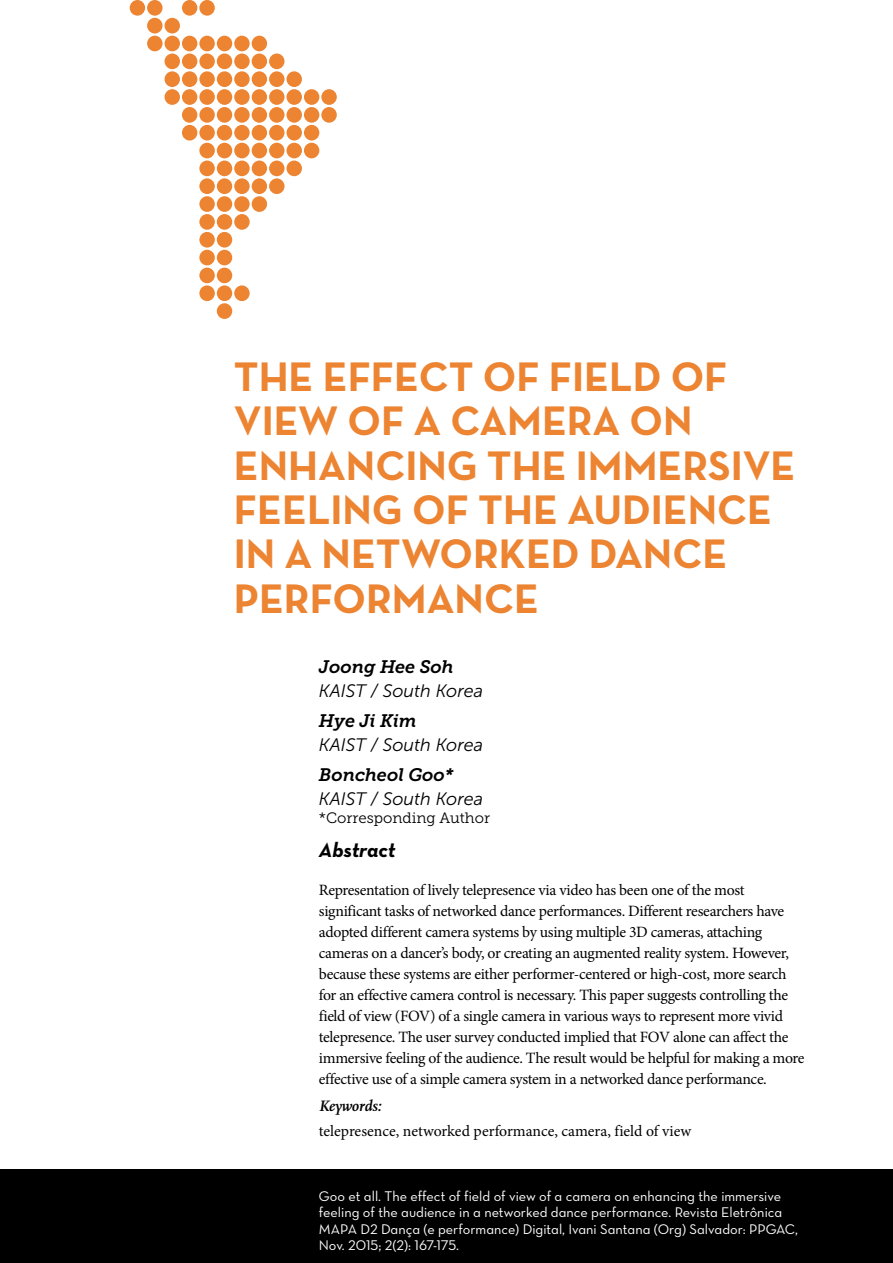
<style>
.page{position:relative;width:893px;height:1263px;background:#fff}
.page>*{position:absolute;margin:0;border:0;box-sizing:border-box;transform-origin:0 0}
.Titulo_Tema{font:700 42px/44.4px "Neutra Text";color:#ec8432}
.Titulo_Abstract{font:21px "Neutra Text Bold Italic Alt";color:#000}
.Nome_autores{font:italic 18px/24px "Museo Sans 300";color:#000}
.Ingles_Abstract{font:15.75px/21px "Minion Pro";letter-spacing:-.02em;color:#000}
.Resumo{font:15.75px "Minion Pro";color:#000}
.Titulo_keywords{font:italic 700 15.75px "Scala";color:#000}
.Sobre_autores{font:15px "Museo Slab 300";color:#000}
.Referencia_primeira{font:14.25px/16.5px "Neutra Text Book Alt";color:#fff}
.s1{font-family:"Museo Slab 700"}
</style>
<div class="page">
<div style="left:0;top:1169px;width:893px;height:94px;background:#000"></div>
<svg style="left:130px;top:0;width:207px;height:319px"></svg>
<p class="Titulo_Tema" style="left:234px;top:353px;width:563px">THE EFFECT OF FIELD OF<br>VIEW OF A CAMERA ON<br>ENHANCING THE IMMERSIVE<br>FEELING OF THE AUDIENCE<br>IN A NETWORKED DANCE<br>PERFORMANCE</p>
<p class="Nome_autores" style="left:319px;top:654px;width:166px"><span class="s1">Joong Hee Soh<br></span>KAIST / South Korea</p>
<p class="Nome_autores" style="left:319px;top:709px;width:166px"><span class="s1">Hye Ji Kim<br></span>KAIST / South Korea</p>
<p class="Nome_autores" style="left:319px;top:763px;width:166px"><span class="s1">Boncheol Goo*<br></span>KAIST / South Korea</p>
<p class="Sobre_autores" style="left:319px;top:809px;width:173px">*Corresponding Author</p>
<p class="Titulo_Abstract" style="left:319px;top:836px;width:78px">Abstract</p>
<p class="Ingles_Abstract" style="left:319px;top:879px;width:487px">Representation of lively telepresence via video has been one of the most significant tasks of networked dance performances. Different researchers have adopted different camera systems by using multiple 3D cameras, attaching cameras on a dancer’s body, or creating an augmented reality system. However, because these systems are either performer-centered or high-cost, more search for an effective camera control is necessary. This paper suggests controlling the field of view (FOV) of a single camera in various ways to represent more vivid telepresence. The user survey conducted implied that FOV alone can affect the immersive feeling of the audience. The result would be helpful for making a more effective use of a simple camera system in a networked dance performance.</p>
<p class="Titulo_keywords" style="left:319px;top:1097px;width:64px">Keywords:</p>
<p class="Resumo" style="left:319px;top:1121px;width:374px">telepresence, networked performance, camera, field of view</p>
<p class="Referencia_primeira" style="left:319px;top:1187px;width:481px">Goo et all. The effect of field of view of a camera on enhancing the immersive feeling of the audience in a networked dance performance. Revista Eletrônica MAPA D2 Dança (e performance) Digital, Ivani Santana (Org) Salvador: PPGAC, Nov. 2015; 2(2): 167-175.</p>
</div>
